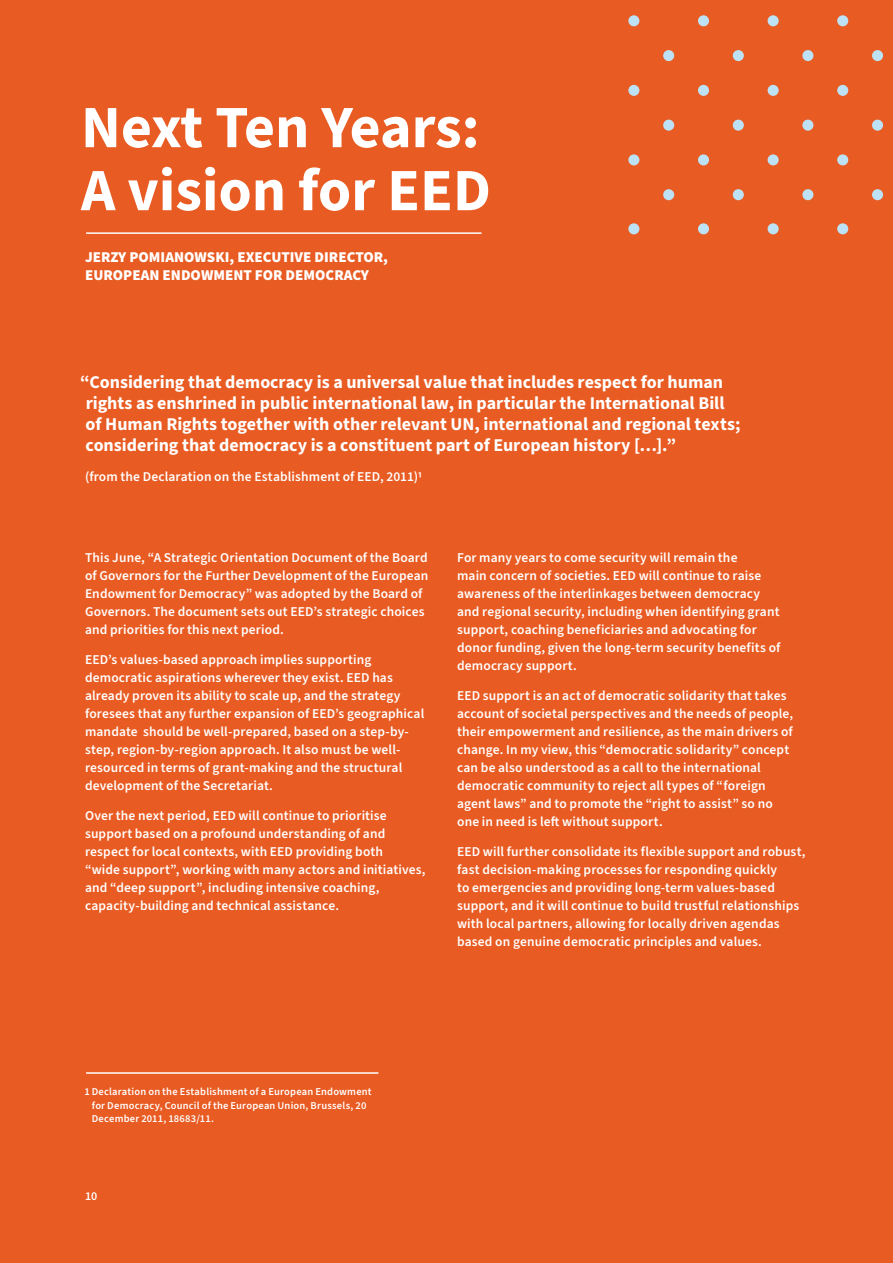
<style>
.page{position:relative;width:893px;height:1263px;background:#e85b22}
.page>*{position:absolute;margin:0;border:0;box-sizing:border-box;transform-origin:0 0}
.t1{font:700 60px/63px "Source Sans 3";color:#fff}
.t2{font:700 18px/21px "Source Sans 3";color:#fff}
.t3{font:900 15px/18px "Source Sans 3";color:#fff}
.t4{font:600 13.5px/18px "Source Sans 3";letter-spacing:.01em;color:#fff}
.t5{font:600 12px "Source Sans 3";color:#fff}
.t6{font:600 10.5px/13.5px "Source Sans 3";letter-spacing:.02em;color:#fff}
</style>
<div class="page">
<div style="left:628px;top:15px;width:11px;height:11px;background:#bde1f5;border-radius:50%"></div>
<div style="left:698px;top:15px;width:11px;height:11px;background:#bde1f5;border-radius:50%"></div>
<div style="left:767px;top:15px;width:12px;height:11px;background:#bde1f5;border-radius:50%"></div>
<div style="left:837px;top:15px;width:11px;height:11px;background:#bde1f5;border-radius:50%"></div>
<div style="left:663px;top:50px;width:11px;height:11px;background:#bde1f5;border-radius:50%"></div>
<div style="left:733px;top:50px;width:11px;height:11px;background:#bde1f5;border-radius:50%"></div>
<div style="left:802px;top:50px;width:11px;height:11px;background:#bde1f5;border-radius:50%"></div>
<div style="left:872px;top:50px;width:11px;height:11px;background:#bde1f5;border-radius:50%"></div>
<div style="left:628px;top:85px;width:11px;height:11px;background:#bde1f5;border-radius:50%"></div>
<div style="left:698px;top:85px;width:11px;height:11px;background:#bde1f5;border-radius:50%"></div>
<div style="left:767px;top:85px;width:12px;height:11px;background:#bde1f5;border-radius:50%"></div>
<div style="left:837px;top:85px;width:11px;height:11px;background:#bde1f5;border-radius:50%"></div>
<div style="left:663px;top:120px;width:11px;height:11px;background:#bde1f5;border-radius:50%"></div>
<div style="left:733px;top:120px;width:11px;height:11px;background:#bde1f5;border-radius:50%"></div>
<div style="left:802px;top:120px;width:11px;height:11px;background:#bde1f5;border-radius:50%"></div>
<div style="left:872px;top:120px;width:11px;height:11px;background:#bde1f5;border-radius:50%"></div>
<div style="left:628px;top:154px;width:11px;height:11px;background:#bde1f5;border-radius:50%"></div>
<div style="left:698px;top:154px;width:11px;height:11px;background:#bde1f5;border-radius:50%"></div>
<div style="left:767px;top:154px;width:12px;height:11px;background:#bde1f5;border-radius:50%"></div>
<div style="left:837px;top:154px;width:11px;height:11px;background:#bde1f5;border-radius:50%"></div>
<div style="left:663px;top:189px;width:11px;height:11px;background:#bde1f5;border-radius:50%"></div>
<div style="left:733px;top:189px;width:11px;height:11px;background:#bde1f5;border-radius:50%"></div>
<div style="left:802px;top:189px;width:11px;height:11px;background:#bde1f5;border-radius:50%"></div>
<div style="left:872px;top:189px;width:11px;height:11px;background:#bde1f5;border-radius:50%"></div>
<div style="left:628px;top:223px;width:11px;height:11px;background:#bde1f5;border-radius:50%"></div>
<div style="left:698px;top:223px;width:11px;height:11px;background:#bde1f5;border-radius:50%"></div>
<div style="left:767px;top:223px;width:12px;height:11px;background:#bde1f5;border-radius:50%"></div>
<div style="left:837px;top:223px;width:11px;height:11px;background:#bde1f5;border-radius:50%"></div>
<hr style="left:86px;top:232px;width:396px;height:2px;background:#fff">
<hr style="left:86px;top:1072px;width:292px;height:2px;background:#fff">
<h1 class="t1" style="left:81px;top:98px;width:411px">Next Ten Years:<br>A vision for EED</h1>
<p class="t3" style="left:85px;top:248px;width:304px">JERZY POMIANOWSKI, EXECUTIVE DIRECTOR,<br>EUROPEAN ENDOWMENT FOR DEMOCRACY</p>
<p class="t2" style="left:86px;top:372px;width:656px;text-indent:-5px">“Considering that democracy is a universal value that includes respect for human rights as enshrined in public international law, in particular the International Bill of Human Rights together with other relevant UN, international and regional texts; considering that democracy is a constituent part of European history […].”</p>
<p class="t4" style="left:85px;top:468px;width:339px">(from the Declaration on the Establishment of EED, 2011)1</p>
<p class="t4" style="left:85px;top:549px;width:345px">This June, “A Strategic Orientation Document of the Board of Governors for the Further Development of the European Endowment for Democracy” was adopted by the Board of Governors. The document sets out EED’s strategic choices and priorities for this next period.</p>
<p class="t4" style="left:85px;top:651px;width:341px">EED’s values-based approach implies supporting democratic aspirations wherever they exist. EED has already proven its ability to scale up, and the strategy foresees that any further expansion of EED’s geographical mandate should be well-prepared, based on a step-by&shy;step, region-by-region approach. It also must be well&shy;resourced in terms of grant-making and the structural development of the Secretariat.</p>
<p class="t4" style="left:85px;top:807px;width:342px">Over the next period, EED will continue to prioritise support based on a profound understanding of and respect for local contexts, with EED providing both<br>“wide support”, working with many actors and initiatives, and “deep support”, including intensive coaching, capacity-building and technical assistance.</p>
<p class="t4" style="left:457px;top:549px;width:325px">For many years to come security will remain the<br>main concern of societies. EED will continue to raise awareness of the interlinkages between democracy and regional security, including when identifying grant support, coaching beneficiaries and advocating for donor funding, given the long-term security benefits of democracy support.</p>
<p class="t4" style="left:457px;top:687px;width:338px">EED support is an act of democratic solidarity that takes account of societal perspectives and the needs of people, their empowerment and resilience, as the main drivers of change. In my view, this “democratic solidarity” concept can be also understood as a call to the international democratic community to reject all types of “foreign agent laws” and to promote the “right to assist” so no one in need is left without support.</p>
<p class="t4" style="left:457px;top:843px;width:350px">EED will further consolidate its flexible support and robust, fast decision-making processes for responding quickly<br>to emergencies and providing long-term values-based support, and it will continue to build trustful relationships with local partners, allowing for locally driven agendas based on genuine democratic principles and values.</p>
<p class="t6" style="left:92px;top:1085px;width:281px;text-indent:-7px">1 Declaration on the Establishment of a European Endowment for Democracy, Council of the European Union, Brussels, 20<br>December 2011, 18683/11.</p>
<p class="t5" style="left:85px;top:1188px;width:14px">10</p>
</div>
